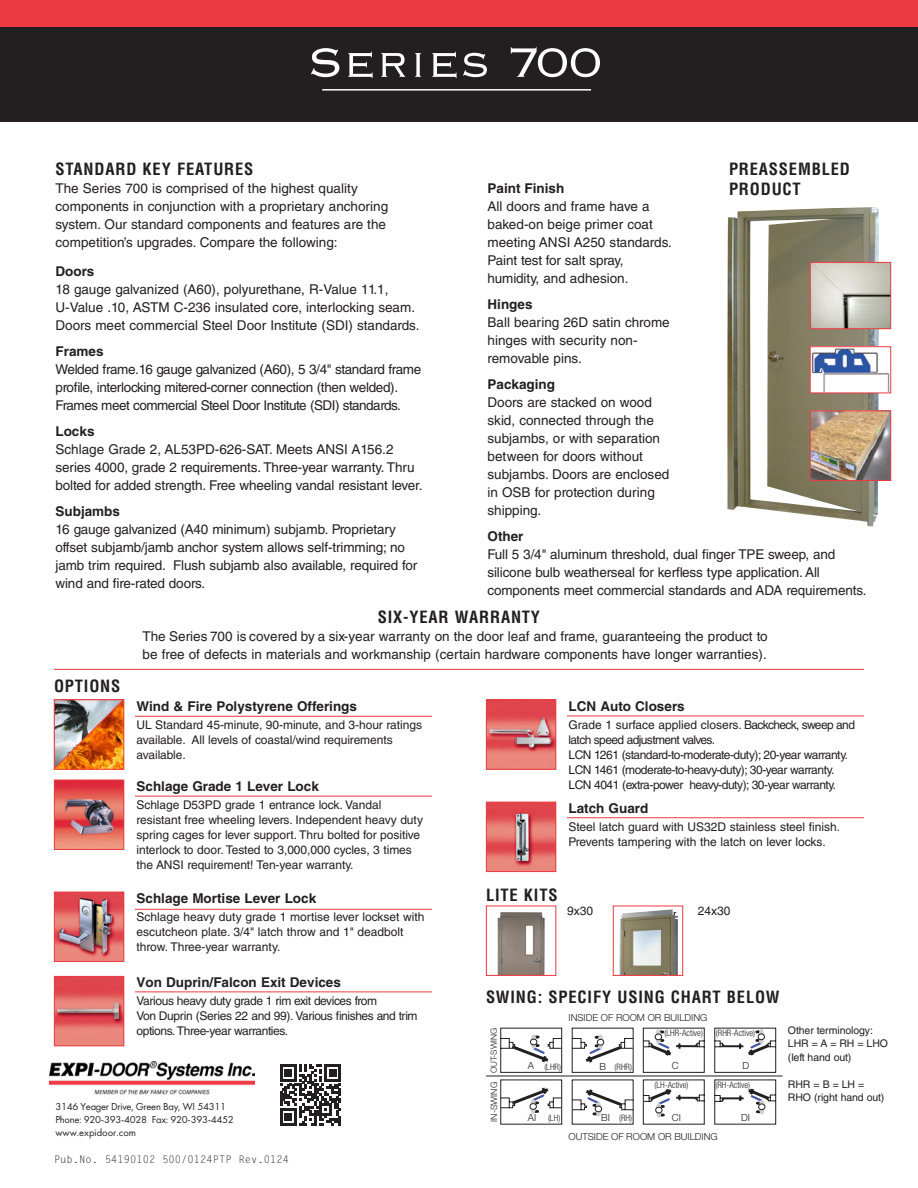
<style>
.page{position:relative;width:918px;height:1188px;background:#fff}
.page>*{position:absolute;margin:0;border:0;box-sizing:border-box;transform-origin:0 0}
.t1{font:54px "Copperplate Gothic Std 32 BC";color:#fff}
.Body_Subheads{font:700 condensed 16.5px "Helvetica LT Std";letter-spacing:.05em;color:#231f20}
.Body{font:13.5px/18px "Helvetica LT Std";letter-spacing:-.01em;color:#231f20}
.Body_Subheads-2{font:700 13.5px "Helvetica LT Std";color:#231f20}
.Body_Subheads-3{font:13.5px/18px "Helvetica LT Std";color:#231f20}
.Body-2{font:12px/15px "Helvetica LT Std";letter-spacing:-.005em;color:#231f20}
.Body-3{font:12px/15px "Helvetica LT Std";letter-spacing:-.04em;color:#231f20}
.Body-4{font:12px/15px "Helvetica LT Std";letter-spacing:-.035em;color:#231f20}
.Body-5{font:10.5px/13.5px "Helvetica LT Std";letter-spacing:-.01em;color:#231f20}
.t2{font:10.5px "Futura PT";letter-spacing:-.025em;color:#231f20}
.t3{font:10.5px "Letter Gothic Std";color:#231f20}
.t4{font:10.5px "Futura PT";color:#231f20}
.t5{font:300 9.9px "Helvetica Neue";color:#231f20}
.t6{font:300 9.75px "Helvetica Neue";color:#231f20}
.t7{font:300 condensed 8.85px "Helvetica Neue";color:#231f20}
.t8{font:300 8.85px "Helvetica Neue";color:#231f20}
.t9{font:300 8.4px "Helvetica Neue";color:#231f20}
.s1{font-stretch:normal;font-size:9.9px}
</style>
<div class="page">
<img style="left:727px;top:207px;width:152px;height:320px">
<div style="left:0;top:0;width:918px;height:27px;background:#ee3a41"></div>
<div style="left:0;top:27px;width:918px;height:95px;background:#231f20"></div>
<img style="left:488px;top:804px;width:66px;height:66px">
<div style="left:486px;top:802px;width:70px;height:70px;border:1px solid #ee3a41"></div>
<img style="left:54px;top:699px;width:71px;height:71px">
<img style="left:56px;top:782px;width:66px;height:66px">
<div style="left:54px;top:780px;width:70px;height:70px;border:1px solid #ee3a41"></div>
<img style="left:56px;top:978px;width:66px;height:66px">
<div style="left:54px;top:976px;width:70px;height:70px;border:1px solid #ee3a41"></div>
<img style="left:56px;top:894px;width:66px;height:66px">
<div style="left:54px;top:892px;width:70px;height:70px;border:1px solid #ee3a41"></div>
<img style="left:488px;top:701px;width:66px;height:67px">
<div style="left:486px;top:699px;width:70px;height:71px;border:1px solid #ee3a41"></div>
<hr style="left:54px;top:669px;width:810px;height:1px;background:#ee3a41">
<img style="left:812px;top:413px;width:77px;height:66px">
<div style="left:810px;top:411px;width:81px;height:70px;border:1px solid #ee3a41"></div>
<hr style="left:322px;top:89px;width:269px;height:2px;background:#fff">
<hr style="left:567px;top:817px;width:297px;height:1px;background:#ee3a41">
<hr style="left:567px;top:716px;width:297px;height:1px;background:#ee3a41">
<hr style="left:135px;top:909px;width:297px;height:1px;background:#ee3a41">
<hr style="left:135px;top:992px;width:297px;height:1px;background:#ee3a41">
<hr style="left:135px;top:796px;width:297px;height:1px;background:#ee3a41">
<hr style="left:135px;top:716px;width:297px;height:1px;background:#ee3a41">
<img style="left:498px;top:912px;width:47px;height:62px">
<div style="left:486px;top:906px;width:70px;height:70px;border:1px solid #ee3a41"></div>
<img style="left:812px;top:264px;width:77px;height:63px">
<div style="left:810px;top:262px;width:81px;height:67px;border:1px solid #ee3a41"></div>
<img style="left:812px;top:348px;width:77px;height:43px">
<div style="left:810px;top:346px;width:81px;height:47px;border:1px solid #ee3a41"></div>
<svg style="left:486px;top:1027px;width:297px;height:98px"></svg>
<div style="left:758px;top:1034px;width:7px;height:6px;border:1px solid #231f20;border-radius:50%"></div>
<img style="left:620px;top:909px;width:58px;height:65px">
<div style="left:613px;top:906px;width:70px;height:70px;border:1px solid #ee3a41"></div>
<img style="left:50px;top:1062px;width:204px;height:33px">
<svg style="left:280px;top:1064px;width:61px;height:61px"></svg>
<p class="t1" style="left:307px;top:36px;width:296px">Series 700</p>
<p class="Body_Subheads" style="left:56px;top:159px;width:199px">STANDARD KEY FEATURES</p>
<p class="Body_Subheads-3" style="left:56px;top:180px;width:334px">The Series 700 is comprised of the highest quality components in conjunction with a proprietary anchoring system. Our standard components and features are the competition’s upgrades. Compare the following:</p>
<p class="Body_Subheads-2" style="left:56px;top:263px;width:41px">Doors</p>
<p class="Body" style="left:56px;top:280px;width:366px">18 gauge galvanized (A60), polyurethane, R-Value 11.1,<br>U-Value .10, ASTM C-236 insulated core, interlocking seam.<br>Doors meet commercial Steel Door Institute (SDI) standards.</p>
<p class="Body_Subheads-2" style="left:56px;top:343px;width:50px">Frames</p>
<p class="Body" style="left:56px;top:360px;width:367px">Welded frame. 16 gauge galvanized (A60), 5 3/4" standard frame profile, interlocking mitered-corner connection (then welded).<br>Frames meet commercial Steel Door Institute (SDI) standards.</p>
<p class="Body_Subheads-2" style="left:56px;top:423px;width:41px">Locks</p>
<p class="Body" style="left:56px;top:440px;width:369px">Schlage Grade 2, AL53PD-626-SAT. Meets ANSI A156.2 series 4000, grade 2 requirements. Three-year warranty. Thru bolted for added strength. Free wheeling vandal resistant lever.</p>
<p class="Body_Subheads-2" style="left:56px;top:503px;width:66px">Subjambs</p>
<p class="Body" style="left:56px;top:520px;width:363px">16 gauge galvanized (A40 minimum) subjamb. Proprietary offset subjamb/jamb anchor system allows self-trimming; no jamb trim required. Flush subjamb also available, required for wind and fire-rated doors.</p>
<p class="Body_Subheads" style="left:729px;top:159px;width:122px">PREASSEMBLED</p>
<p class="Body_Subheads" style="left:729px;top:178px;width:73px">PRODUCT</p>
<p class="Body_Subheads-2" style="left:488px;top:180px;width:78px">Paint Finish</p>
<p class="Body" style="left:488px;top:197px;width:186px">All doors and frame have a baked-on beige primer coat meeting ANSI A250 standards.<br>Paint test for salt spray, humidity, and adhesion.</p>
<p class="Body_Subheads-2" style="left:488px;top:296px;width:47px">Hinges</p>
<p class="Body" style="left:488px;top:313px;width:184px">Ball bearing 26D satin chrome hinges with security non&shy;removable pins.</p>
<p class="Body_Subheads-2" style="left:488px;top:376px;width:69px">Packaging</p>
<p class="Body" style="left:488px;top:393px;width:183px">Doors are stacked on wood skid, connected through the subjambs, or with separation between for doors without subjambs. Doors are enclosed in OSB for protection during shipping.</p>
<p class="Body_Subheads-2" style="left:488px;top:528px;width:38px">Other</p>
<p class="Body" style="left:488px;top:545px;width:381px">Full 5 3/4" aluminum threshold, dual finger TPE sweep, and silicone bulb weatherseal for kerfless type application. All components meet commercial standards and ADA requirements.</p>
<p class="Body_Subheads" style="left:54px;top:675px;width:68px">OPTIONS</p>
<p class="Body_Subheads" style="left:378px;top:607px;width:164px">SIX-YEAR WARRANTY</p>
<p class="Body" style="left:143px;top:627px;width:627px">The Series 700 is covered by a six-year warranty on the door leaf and frame, guaranteeing the product to be free of defects in materials and workmanship (certain hardware components have longer warranties).</p>
<p class="Body_Subheads-2" style="left:136px;top:698px;width:222px">Wind &amp; Fire Polystyrene Offerings</p>
<p class="Body-2" style="left:136px;top:717px;width:287px">UL Standard 45-minute, 90-minute, and 3-hour ratings available. All levels of coastal/wind requirements available.</p>
<p class="Body_Subheads-2" style="left:136px;top:778px;width:184px">Schlage Grade 1 Lever Lock</p>
<p class="Body-2" style="left:136px;top:797px;width:288px">Schlage D53PD grade 1 entrance lock. Vandal resistant free wheeling levers. Independent heavy duty spring cages for lever support. Thru bolted for positive interlock to door. Tested to 3,000,000 cycles, 3 times the ANSI requirement! Ten-year warranty.</p>
<p class="Body_Subheads-2" style="left:136px;top:890px;width:181px">Schlage Mortise Lever Lock</p>
<p class="Body-2" style="left:136px;top:909px;width:290px">Schlage heavy duty grade 1 mortise lever lockset with escutcheon plate. 3/4" latch throw and 1" deadbolt throw. Three-year warranty.</p>
<p class="Body_Subheads-2" style="left:568px;top:698px;width:118px">LCN Auto Closers</p>
<p class="Body-3" style="left:568px;top:717px;width:288px">Grade 1 surface applied closers. Backcheck, sweep and latch speed adjustment valves.<br>LCN 1261 (standard-to-moderate-duty); 20-year warranty.<br>LCN 1461 (moderate-to-heavy-duty); 30-year warranty.<br>LCN 4041 (extra-power heavy-duty); 30-year warranty.</p>
<p class="Body_Subheads-2" style="left:568px;top:800px;width:81px">Latch Guard</p>
<p class="Body-2" style="left:568px;top:819px;width:273px">Steel latch guard with US32D stainless steel finish.<br>Prevents tampering with the latch on lever locks.</p>
<p class="Body_Subheads" style="left:486px;top:885px;width:73px">LITE KITS</p>
<p class="Body-2" style="left:567px;top:903px;width:28px">9x30</p>
<p class="Body-2" style="left:698px;top:903px;width:34px">24x30</p>
<p class="Body_Subheads-2" style="left:136px;top:974px;width:206px">Von Duprin/Falcon Exit Devices</p>
<p class="Body-4" style="left:136px;top:994px;width:283px">Various heavy duty grade 1 rim exit devices from<br>Von Duprin (Series 22 and 99). Various finishes and trim options. Three-year warranties.</p>
<p class="t2" style="left:55px;top:1101px;width:172px">3146 Yeager Drive, Green Bay, WI 54311</p>
<p class="t2" style="left:55px;top:1113px;width:180px">Phone: 920-393-4028 Fax: 920-393-4452</p>
<p class="t4" style="left:55px;top:1126px;width:82px">www.expidoor.com</p>
<p class="t3" style="left:54px;top:1153px;width:236px">Pub.No. 54190102 500/0124PTP Rev.0124</p>
<p class="Body_Subheads" style="left:486px;top:987px;width:295px">SWING: SPECIFY USING CHART BELOW</p>
<p class="t9" style="left:489px;top:1073px;width:47px;rotate:-90deg">OUT-SWING</p>
<p class="t6" style="left:569px;top:1011px;width:140px">INSIDE OF ROOM OR BUILDING</p>
<p class="t7" style="left:665px;top:1028px;width:40px">(LHR-Active)</p>
<p class="t7" style="left:716px;top:1028px;width:41px">(RHR-Active)</p>
<p class="t5" style="left:528px;top:1060px;width:8px">A</p>
<p class="t5" style="left:599px;top:1061px;width:8px">B</p>
<p class="t5" style="left:672px;top:1060px;width:8px">C</p>
<p class="t5" style="left:742px;top:1060px;width:8px">D</p>
<p class="t7" style="left:544px;top:1062px;width:18px">(LHR)</p>
<p class="t7" style="left:615px;top:1062px;width:19px">(RHR)</p>
<p class="t8" style="left:489px;top:1122px;width:41px;rotate:-90deg">IN-SWING</p>
<p class="t7" style="left:654px;top:1080px;width:36px">(LH-Active)</p>
<p class="t7" style="left:716px;top:1080px;width:36px">(RH-Active)</p>
<p class="t5" style="left:601px;top:1112px;width:10px">BI</p>
<p class="t5" style="left:672px;top:1111px;width:11px">CI</p>
<p class="t5" style="left:741px;top:1111px;width:10px">DI</p>
<p class="t7" style="left:528px;top:1113px;width:34px"><span class="s1">AI</span> (LH)</p>
<p class="t7" style="left:619px;top:1113px;width:14px">(RH)</p>
<p class="t6" style="left:569px;top:1130px;width:151px">OUTSIDE OF ROOM OR BUILDING</p>
<p class="Body-5" style="left:788px;top:1023px;width:86px">Other terminology:</p>
<p class="Body-5" style="left:788px;top:1037px;width:101px">LHR = A = RH = LHO (left hand out)</p>
<p class="Body-5" style="left:788px;top:1077px;width:98px">RHR = B = LH =<br>RHO (right hand out)</p>
</div>
